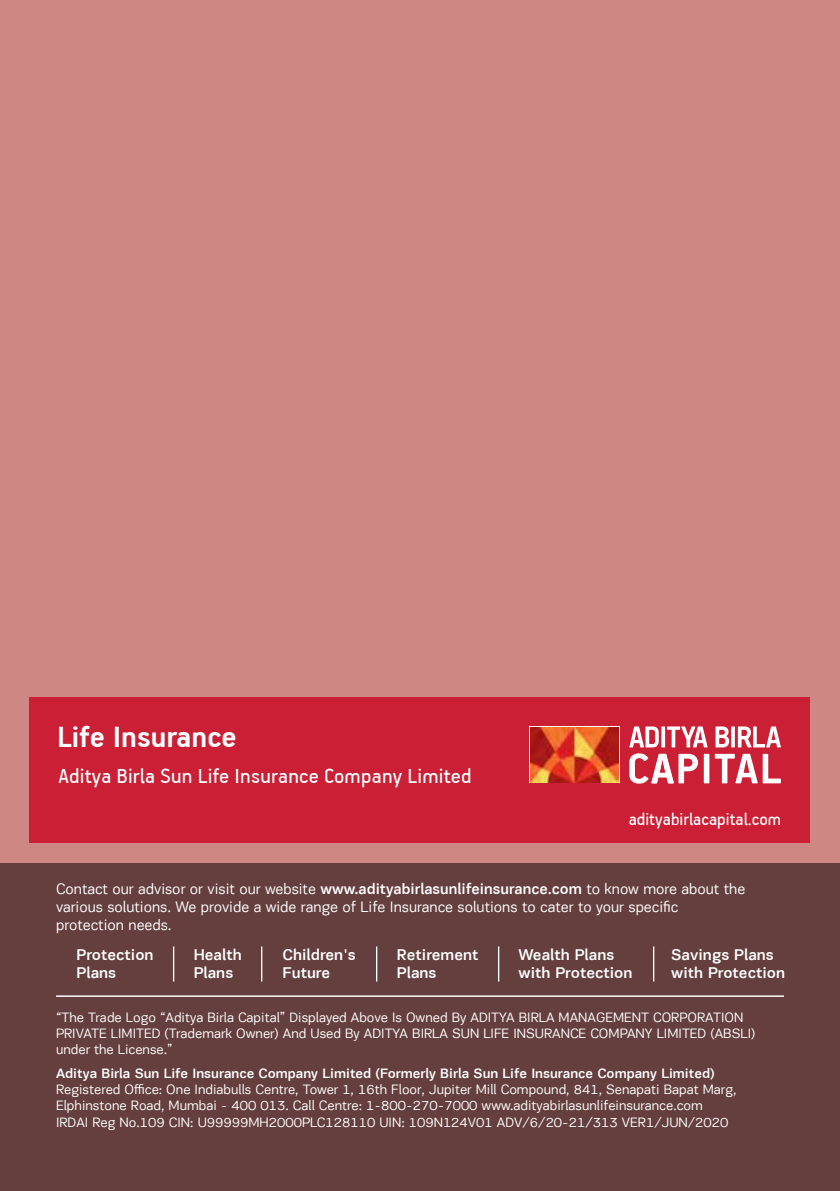
<style>
.page{position:relative;width:840px;height:1191px;background:#fff}
.page>*{position:absolute;margin:0;border:0;box-sizing:border-box;transform-origin:0 0}
.t1{font:700 33.2px "PF Handbook Pro";color:#fff}
.t2{font:23px "PF Handbook Pro";letter-spacing:.01em;color:#fff}
.t3{font:19.2px "PF Handbook Pro";color:#fff}
.t4{font:500 16px/18px "PF Encore Sans Pro";color:#fff}
.t5{font:15.6px/18px "PF Encore Sans Pro";color:#fff}
.t6{font:14px/16px "PF Encore Sans Pro";color:#fff}
.t7{font:500 14px "PF Encore Sans Pro";color:#fff}
.s1{font-weight:500}
</style>
<div class="page">
<div style="left:0;top:0;width:839px;height:1190px;background:#ce8782"></div>
<div style="left:0;top:863px;width:839px;height:327px;background:#643f3d"></div>
<hr style="left:56px;top:995px;width:727px;height:2px;background:#fff">
<hr style="left:173px;top:946px;width:1px;height:35px;background:#fff">
<hr style="left:261px;top:946px;width:1px;height:35px;background:#fff">
<hr style="left:376px;top:946px;width:1px;height:35px;background:#fff">
<hr style="left:497px;top:946px;width:2px;height:35px;background:#fff">
<hr style="left:652px;top:946px;width:2px;height:35px;background:#fff">
<div style="left:30px;top:697px;width:780px;height:145px;background:#ca1f34"></div>
<svg style="left:529px;top:726px;width:90px;height:57px"></svg>
<img style="left:530px;top:727px;width:88px;height:55px">
<hr style="left:661px;top:726px;width:3px;height:21px;background:#fff">
<svg style="left:667px;top:726px;width:40px;height:21px"></svg>
<svg style="left:715px;top:726px;width:13px;height:21px"></svg>
<svg style="left:730px;top:726px;width:4px;height:21px"></svg>
<svg style="left:737px;top:726px;width:43px;height:21px"></svg>
<div style="left:703px;top:754px;width:6px;height:29px;background:#fff"></div>
<svg style="left:714px;top:754px;width:66px;height:29px"></svg>
<svg style="left:629px;top:726px;width:29px;height:21px"></svg>
<svg style="left:629px;top:753px;width:68px;height:30px"></svg>
<h1 class="t1" style="left:57px;top:717px;width:181px">Life Insurance</h1>
<h2 class="t2" style="left:58px;top:762px;width:414px">Aditya Birla Sun Life Insurance Company Limited</h2>
<h3 class="t3" style="left:628px;top:807px;width:154px">adityabirlacapital.com</h3>
<p class="t5" style="left:56px;top:880px;width:690px">Contact our advisor or visit our website <span class="s1">www.adityabirlasunlifeinsurance.com</span> to know more about the various solutions. We provide a wide range of Life Insurance solutions to cater to your specific protection needs.</p>
<p class="t4" style="left:193px;top:946px;width:49px">Health<br>Plans</p>
<p class="t4" style="left:282px;top:946px;width:75px">Children's<br>Future</p>
<p class="t4" style="left:77px;top:946px;width:78px">Protection<br>Plans</p>
<p class="t4" style="left:397px;top:946px;width:83px">Retirement<br>Plans</p>
<p class="t4" style="left:518px;top:946px;width:115px">Wealth Plans with Protection</p>
<p class="t4" style="left:670px;top:946px;width:115px">Savings Plans with Protection</p>
<p class="t6" style="left:56px;top:1009px;width:700px">“The Trade Logo “Aditya Birla Capital” Displayed Above Is Owned By ADITYA BIRLA MANAGEMENT CORPORATION<br>PRIVATE LIMITED (Trademark Owner) And Used By ADITYA BIRLA SUN LIFE INSURANCE COMPANY LIMITED (ABSLI) under the License.”</p>
<p class="t7" style="left:56px;top:1065px;width:659px">Aditya Birla Sun Life Insurance Company Limited (Formerly Birla Sun Life Insurance Company Limited)</p>
<p class="t6" style="left:56px;top:1081px;width:681px">Registered Office: One Indiabulls Centre, Tower 1, 16th Floor, Jupiter Mill Compound, 841, Senapati Bapat Marg,<br>Elphinstone Road, Mumbai - 400 013. Call Centre: 1-800-270-7000 www.adityabirlasunlifeinsurance.com<br>IRDAI Reg No.109 CIN: U99999MH2000PLC128110 UIN: 109N124V01 ADV/6/20-21/313 VER1/JUN/2020</p>
</div>
